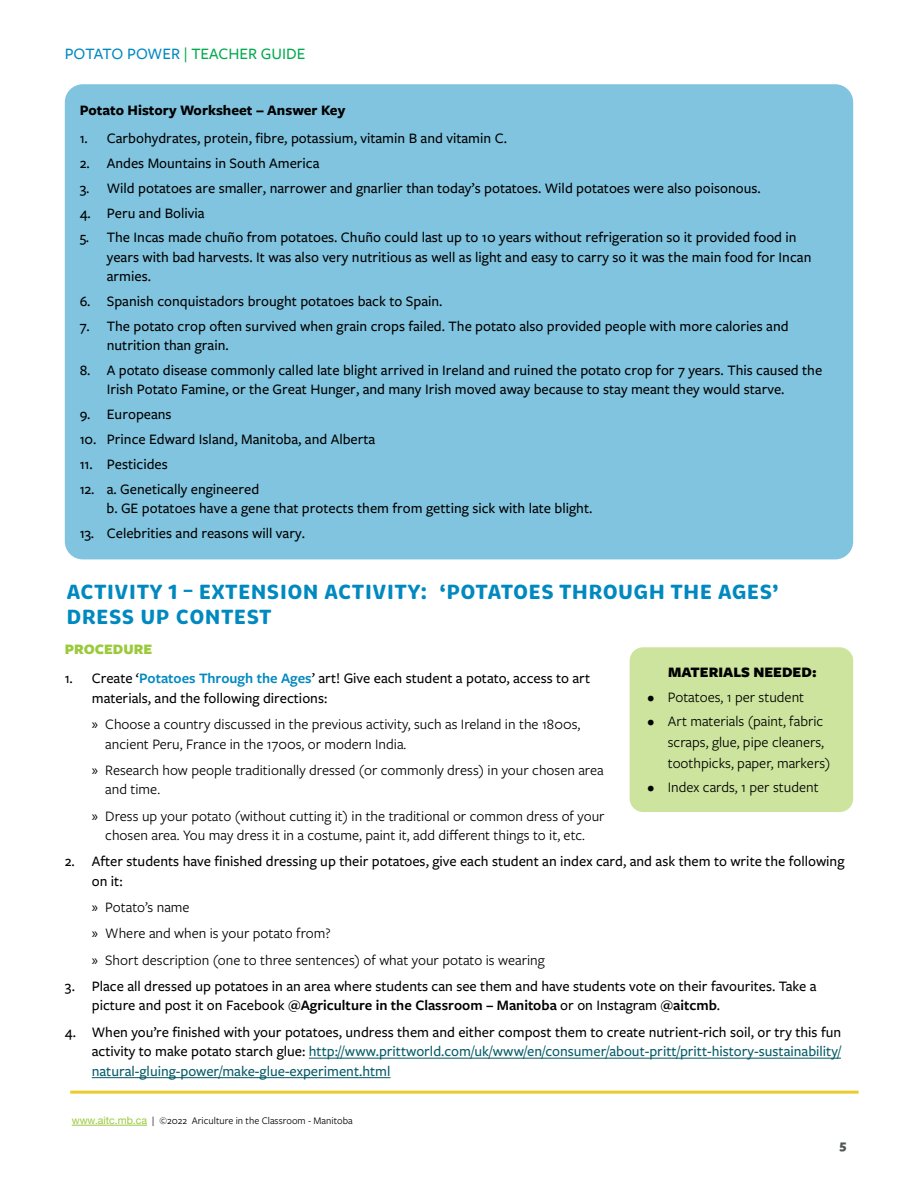
<style>
.page{position:relative;width:918px;height:1188px;background:#fff}
.page>*{position:absolute;margin:0;border:0;box-sizing:border-box;transform-origin:0 0}
.t1{font:700 21px/25.5px "Brevia";letter-spacing:.015em;color:#0089c0}
.t2{font:500 16.5px "Freight Sans Pro";color:#00ab4e}
.t3{font:500 15px/19.5px "Freight Sans Pro";color:#000}
.t4{font:15px/19.5px "Freight Sans Pro";color:#000}
.t5{font:700 15px "Freight Sans Pro";color:#000}
.t6{font:900 15px "Freight Sans Pro";color:#000}
.t7{font:900 15px "Freight Sans Pro";color:#9aca3c}
.t8{font:900 13.5px "Freight Sans Pro";color:#545757}
.t9{font:10.5px "Freight Sans Pro";color:#000}
.s1{color:#0089c0}
.s2{font-weight:600;color:#0089c0}
.s3{font-family:"Myriad Pro"}
.s4{font-weight:600}
.s5{color:#055a66}
.s6{font-family:"Helvetica Neue";color:#9aca3c}
</style>
<div class="page">
<div style="left:65px;top:84px;width:788px;height:475px;background:#80c4df;border-radius:18px"></div>
<hr style="left:309px;top:1058px;width:532px;height:1px;background:#055a66">
<hr style="left:92px;top:1077px;width:299px;height:1px;background:#055a66">
<div style="left:630px;top:647px;width:223px;height:165px;background:#cce49d;border-radius:14px"></div>
<hr style="left:70px;top:1091px;width:789px;height:3px;background:#eacc2a">
<hr style="left:72px;top:1125px;width:75px;height:1px;background:#9aca3c">
<p class="t2" style="left:65px;top:42px;width:242px"><span class="s1">POTATO POWER</span> | TEACHER GUIDE</p>
<p class="t5" style="left:80px;top:99px;width:267px">Potato History Worksheet – Answer Key</p>
<p class="t3" style="left:80px;top:128px;width:429px">1. Carbohydrates, protein, fibre, potassium, vitamin B and vitamin C.</p>
<p class="t3" style="left:80px;top:153px;width:241px">2. Andes Mountains in South America</p>
<p class="t3" style="left:80px;top:178px;width:682px">3. Wild potatoes are smaller, narrower and gnarlier than today’s potatoes. Wild potatoes were also poisonous.</p>
<p class="t3" style="left:80px;top:202px;width:126px">4. Peru and Bolivia</p>
<p class="t3" style="left:107px;top:227px;width:706px;text-indent:-27px">5. The Incas made chuño from potatoes. Chuño could last up to 10 years without refrigeration so it provided food in years with bad harvests. It was also very nutritious as well as light and easy to carry so it was the main food for Incan armies.</p>
<p class="t3" style="left:80px;top:291px;width:364px">6. Spanish conquistadors brought potatoes back to Spain.</p>
<p class="t3" style="left:107px;top:316px;width:683px;text-indent:-27px">7. The potato crop often survived when grain crops failed. The potato also provided people with more calories and nutrition than grain.</p>
<p class="t3" style="left:107px;top:360px;width:717px;text-indent:-27px">8. A potato disease commonly called late blight arrived in Ireland and ruined the potato crop for 7 years. This caused the<br>Irish Potato Famine, or the Great Hunger, and many Irish moved away because to stay meant they would starve.</p>
<p class="t3" style="left:80px;top:404px;width:93px">9. Europeans</p>
<p class="t3" style="left:80px;top:429px;width:297px">10. Prince Edward Island, Manitoba, and Alberta</p>
<p class="t3" style="left:80px;top:454px;width:90px">11. Pesticides</p>
<p class="t3" style="left:106px;top:479px;width:487px;text-indent:-27px">12. a. Genetically engineered<br>b. GE potatoes have a gene that protects them from getting sick with late blight.</p>
<p class="t3" style="left:80px;top:523px;width:227px">13. Celebrities and reasons will vary.</p>
<h1 class="t1" style="left:66px;top:579px;width:714px">ACTIVITY 1 – EXTENSION ACTIVITY: ‘POTATOES THROUGH THE AGES’<br>DRESS UP CONTEST</h1>
<p class="t7" style="left:65px;top:638px;width:89px">PROCEDURE</p>
<p class="t3" style="left:92px;top:668px;width:500px;text-indent:-27px">1. Create ‘<span class="s2">Potatoes Through the Ages</span>’ art! Give each student a potato, access to art materials, and the following directions:</p>
<p class="t4" style="left:105px;top:714px;width:476px;text-indent:-14px"><span class="s3">»</span> Choose a country discussed in the previous activity, such as Ireland in the 1800s, ancient Peru, France in the 1700s, or modern India.</p>
<p class="t4" style="left:105px;top:760px;width:500px;text-indent:-13px"><span class="s3">»</span> Research how people traditionally dressed (or commonly dress) in your chosen area and time.</p>
<p class="t4" style="left:92px;top:805px;width:514px;text-align:center"><span class="s3">»</span> Dress up your potato (without cutting it) in the traditional or common dress of your chosen area. You may dress it in a costume, paint it, add different things to it, etc.</p>
<p class="t3" style="left:92px;top:851px;width:754px;text-indent:-27px">2. After students have finished dressing up their potatoes, give each student an index card, and ask them to write the following on it:</p>
<p class="t4" style="left:92px;top:894px;width:454px;line-height:26.2px"><span class="s3">»</span> Potato’s name<br><span class="s3">»</span> Where and when is your potato from?<br><span class="s3">»</span> Short description (one to three sentences) of what your potato is wearing</p>
<p class="t3" style="left:92px;top:976px;width:726px;text-indent:-27px">3. Place all dressed up potatoes in an area where students can see them and have students vote on their favourites. Take a picture and post it on Facebook <span class="s4">@Agriculture in the Classroom – Manitoba</span> or on Instagram <span class="s4">@aitcmb</span>.</p>
<p class="t3" style="left:92px;top:1021px;width:751px;text-align:justify;text-indent:-27px">4. When you’re finished with your potatoes, undress them and either compost them to create nutrient-rich soil, or try this fun activity to make potato starch glue: <span class="s5">http://www.prittworld.com/uk/www/en/consumer/about-pritt/pritt-history-sustainability/ natural-gluing-power/make-glue-experiment.html</span></p>
<p class="t6" style="left:668px;top:661px;width:150px">MATERIALS NEEDED:</p>
<p class="t4" style="left:648px;top:687px;width:158px">• Potatoes, 1 per student</p>
<p class="t4" style="left:668px;top:710px;width:164px;line-height:21px;text-indent:-20px">• Art materials (paint, fabric scraps, glue, pipe cleaners, toothpicks, paper, markers)</p>
<p class="t4" style="left:648px;top:777px;width:173px">• Index cards, 1 per student</p>
<p class="t9" style="left:72px;top:1114px;width:282px"><span class="s6">www.aitc.mb.ca</span> | ©2022 Ariculture in the Classroom - Manitoba</p>
<p class="t8" style="left:840px;top:1136px;width:9px">5</p>
</div>
